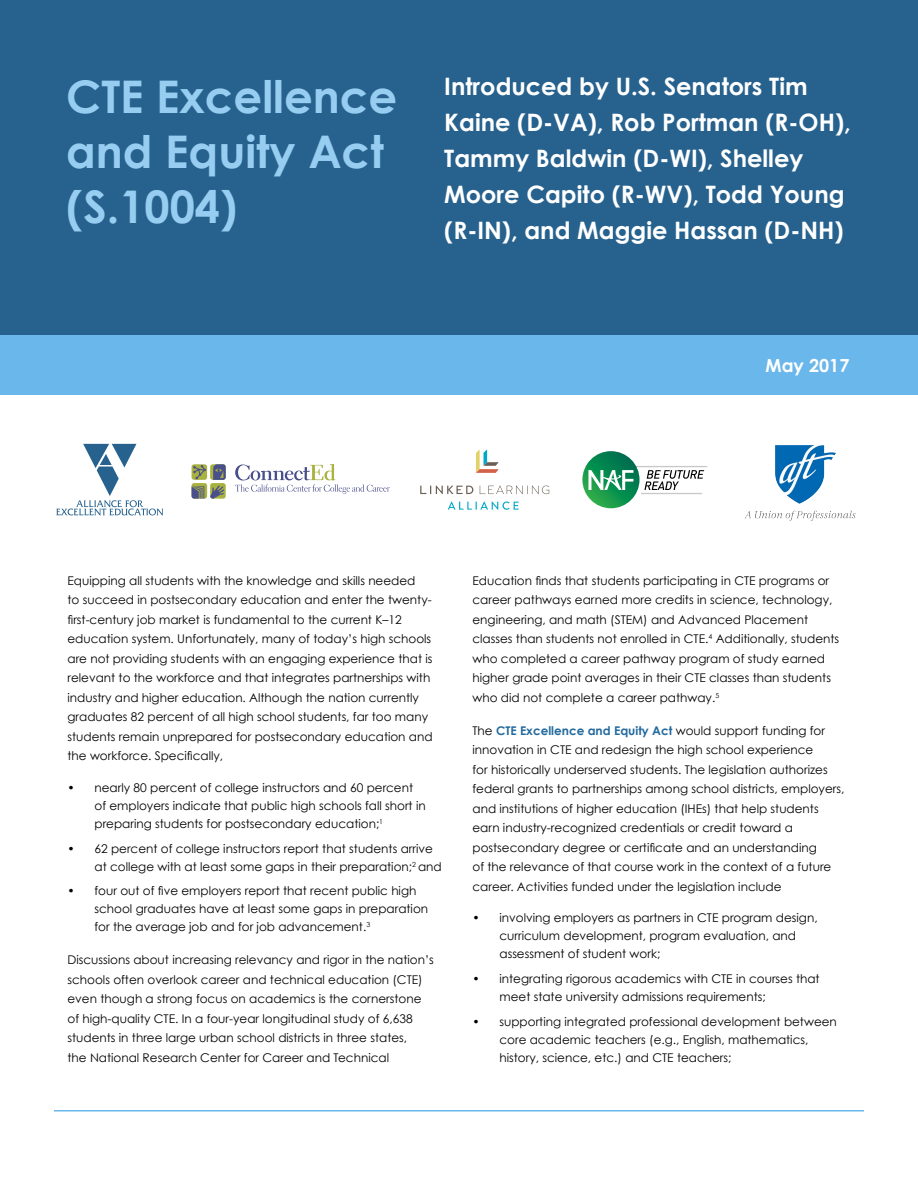
<style>
.page{position:relative;width:918px;height:1188px;background:#fff}
.page>*{position:absolute;margin:0;border:0;box-sizing:border-box;transform-origin:0 0}
.t1{font:700 45px/55.5px "Century Gothic";color:#96cdf1}
.t2{font:700 24px/36px "Century Gothic";color:#fff}
.t3{font:700 18px "Century Gothic";color:#fff}
.t4{font:12px/19.5px "Century Gothic";color:#000}
.s1{font-weight:700;color:#236a9e}
</style>
<div class="page">
<div style="left:0;top:0;width:918px;height:356px;background:#27628e"></div>
<hr style="left:54px;top:1110px;width:810px;height:2px;background:#69b7eb">
<div style="left:0;top:335px;width:918px;height:59px;background:#69b7eb"></div>
<svg style="left:56px;top:444px;width:107px;height:72px"></svg>
<svg style="left:235px;top:464px;width:155px;height:30px"></svg>
<svg style="left:192px;top:464px;width:34px;height:35px"></svg>
<svg style="left:644px;top:470px;width:60px;height:20px"></svg>
<hr style="left:633px;top:466px;width:74px;height:1px;background:#c7c8ca">
<hr style="left:641px;top:493px;width:61px;height:1px;background:#c7c8ca">
<svg style="left:582px;top:451px;width:58px;height:57px;background:#169054"></svg>
<svg style="left:588px;top:470px;width:45px;height:20px"></svg>
<svg style="left:476px;top:450px;width:22px;height:23px"></svg>
<svg style="left:420px;top:486px;width:53px;height:8px"></svg>
<svg style="left:480px;top:485px;width:69px;height:9px"></svg>
<svg style="left:448px;top:502px;width:71px;height:8px"></svg>
<img style="left:744px;top:446px;width:112px;height:74px">
<h1 class="t1" style="left:66px;top:67px;width:333px">CTE Excellence and Equity Act (S.1004)</h1>
<h2 class="t2" style="left:444px;top:67px;width:408px">Introduced by U.S. Senators Tim<br>Kaine (D-VA), Rob Portman (R-OH),<br>Tammy Baldwin (D-WI), Shelley<br>Moore Capito (R-WV), Todd Young (R-IN), and Maggie Hassan (D-NH)</h2>
<h3 class="t3" style="left:766px;top:351px;width:85px">May 2017</h3>
<p class="t4" style="left:68px;top:571px;width:367px">Equipping all students with the knowledge and skills needed<br>to succeed in postsecondary education and enter the twenty&shy;first-century job market is fundamental to the current K–12 education system. Unfortunately, many of today’s high schools are not providing students with an engaging experience that is relevant to the workforce and that integrates partnerships with industry and higher education. Although the nation currently graduates 82 percent of all high school students, far too many students remain unprepared for postsecondary education and the workforce. Specifically,</p>
<p class="t4" style="left:94px;top:778px;width:333px;line-height:18px;text-indent:-27px">• nearly 80 percent of college instructors and 60 percent of employers indicate that public high schools fall short in preparing students for postsecondary education;<sup>1</sup></p>
<p class="t4" style="left:94px;top:839px;width:349px;line-height:18px;text-indent:-27px">• 62 percent of college instructors report that students arrive at college with at least some gaps in their preparation;<sup>2</sup> and</p>
<p class="t4" style="left:94px;top:882px;width:335px;line-height:18px;text-indent:-27px">• four out of five employers report that recent public high school graduates have at least some gaps in preparation for the average job and for job advancement.<sup>3</sup></p>
<p class="t4" style="left:68px;top:950px;width:368px">Discussions about increasing relevancy and rigor in the nation’s schools often overlook career and technical education (CTE) even though a strong focus on academics is the cornerstone of high-quality CTE. In a four-year longitudinal study of 6,638 students in three large urban school districts in three states,<br>the National Research Center for Career and Technical</p>
<p class="t4" style="left:472px;top:571px;width:368px">Education finds that students participating in CTE programs or career pathways earned more credits in science, technology, engineering, and math (STEM) and Advanced Placement classes than students not enrolled in CTE.<sup>4</sup> Additionally, students who completed a career pathway program of study earned higher grade point averages in their CTE classes than students who did not complete a career pathway.<sup>5</sup></p>
<p class="t4" style="left:472px;top:721px;width:373px">The <span class="s1">CTE Excellence and Equity Act</span> would support funding for innovation in CTE and redesign the high school experience<br>for historically underserved students. The legislation authorizes federal grants to partnerships among school districts, employers, and institutions of higher education (IHEs) that help students earn industry-recognized credentials or credit toward a postsecondary degree or certificate and an understanding<br>of the relevance of that course work in the context of a future career. Activities funded under the legislation include</p>
<p class="t4" style="left:499px;top:909px;width:320px;line-height:18px;text-indent:-27px">• involving employers as partners in CTE program design, curriculum development, program evaluation, and assessment of student work;</p>
<p class="t4" style="left:499px;top:970px;width:322px;line-height:18px;text-indent:-27px">• integrating rigorous academics with CTE in courses that meet state university admissions requirements;</p>
<p class="t4" style="left:499px;top:1012px;width:339px;line-height:18px;text-indent:-27px">• supporting integrated professional development between core academic teachers (e.g., English, mathematics, history, science, etc.) and CTE teachers;</p>
</div>
